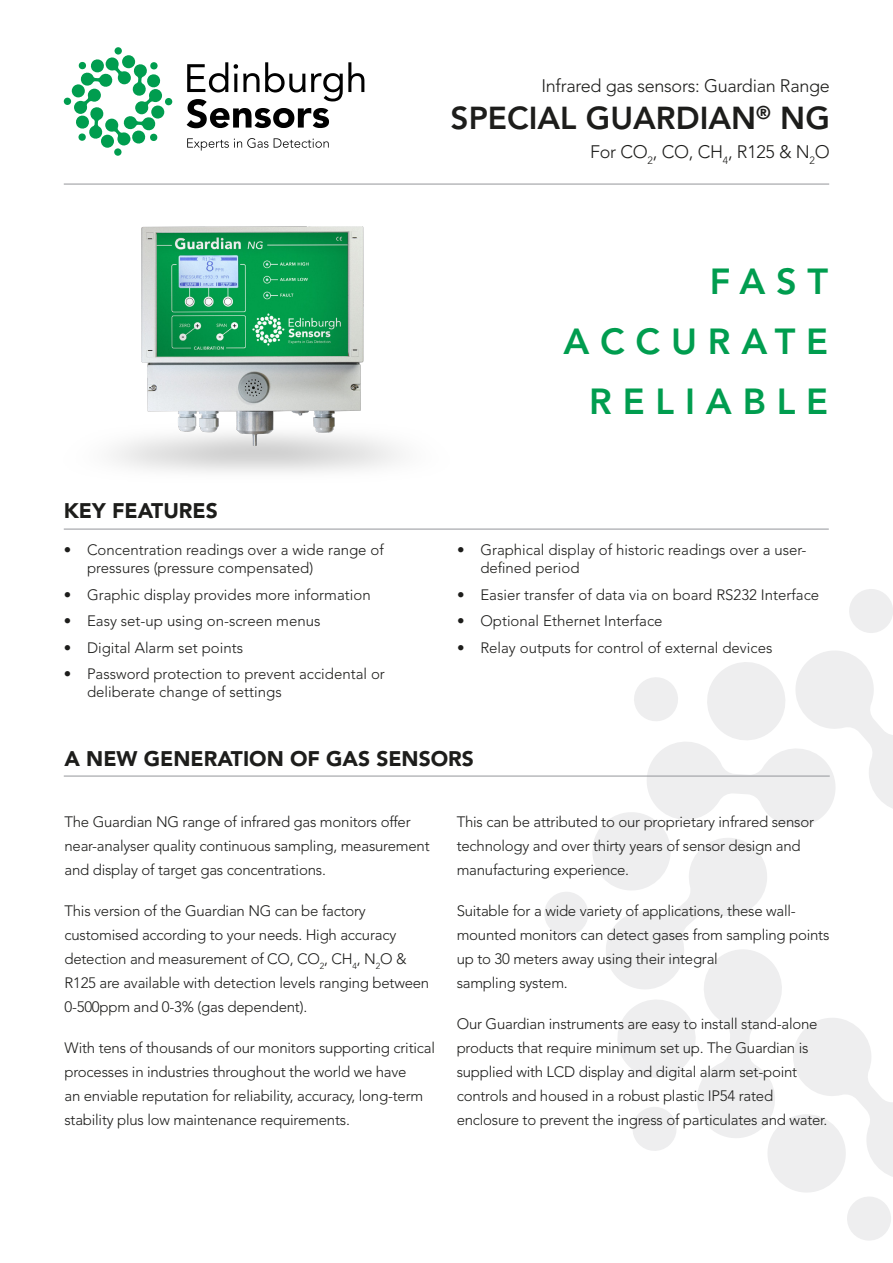
<style>
.page{position:relative;width:893px;height:1263px;background:#fff}
.page>*{position:absolute;margin:0;border:0;box-sizing:border-box;transform-origin:0 0}
.Cover_Header{font:800 36px/60px "Avenir LT Std";letter-spacing:.3em;color:#009d4f;text-align:right}
.Header_-_Product_Nam{font:800 31.5px "Avenir LT Std";color:#1d1d1b}
.Sub_Header{font:900 21px "Avenir LT Std";color:#1d1d1b}
.Sub_Header_-_Product{font:300 18px "Avenir LT Std";letter-spacing:-.015em;color:#1d1d1b}
.Body_-_10pt{font:300 15px/24px "Avenir LT Std";letter-spacing:-.015em;color:#1d1d1b}
</style>
<div class="page">
<img style="left:113px;top:226px;width:287px;height:246px">
<svg style="left:849px;top:589px;width:44px;height:44px"></svg>
<svg style="left:544px;top:651px;width:349px;height:590px"></svg>
<hr style="left:64px;top:529px;width:765px;height:1px;background:#94969a">
<hr style="left:64px;top:776px;width:766px;height:1px;background:#94969a">
<hr style="left:64px;top:184px;width:765px;height:1px;background:#94969a">
<div style="left:151px;top:105px;width:13px;height:14px;background:#009d4f;border-radius:50%"></div>
<div style="left:165px;top:98px;width:7px;height:7px;background:#009d4f;border-radius:50%"></div>
<svg style="left:122px;top:55px;width:13px;height:13px"></svg>
<div style="left:114px;top:47px;width:8px;height:8px;background:#009d4f;border-radius:50%"></div>
<div style="left:72px;top:84px;width:13px;height:14px;background:#009d4f;border-radius:50%"></div>
<div style="left:64px;top:98px;width:7px;height:7px;background:#009d4f;border-radius:50%"></div>
<svg style="left:101px;top:134px;width:13px;height:14px"></svg>
<svg style="left:74px;top:57px;width:88px;height:89px"></svg>
<div style="left:114px;top:148px;width:8px;height:8px;background:#009d4f;border-radius:50%"></div>
<svg style="left:187px;top:62px;width:177px;height:66px"></svg>
<svg style="left:187px;top:138px;width:81px;height:13px"></svg>
<svg style="left:274px;top:138px;width:55px;height:10px"></svg>
<p class="Sub_Header_-_Product" style="left:541px;top:75px;width:290px">Infrared gas sensors: Guardian Range</p>
<p class="Header_-_Product_Nam" style="left:451px;top:100px;width:381px">SPECIAL GUARDIAN<sup>®</sup> NG</p>
<p class="Sub_Header_-_Product" style="left:590px;top:141px;width:241px">For CO<sub>2</sub>, CO, CH<sub>4</sub>, R125 &amp; N<sub>2</sub>O</p>
<p class="Sub_Header" style="left:64px;top:498px;width:156px">KEY FEATURES</p>
<p class="Body_-_10pt" style="left:87px;top:541px;width:298px;line-height:18px;text-indent:-23px">• Concentration readings over a wide range of pressures (pressure compensated)</p>
<p class="Body_-_10pt" style="left:64px;top:582px;width:308px">• Graphic display provides more information</p>
<p class="Body_-_10pt" style="left:64px;top:609px;width:258px">• Easy set-up using on-screen menus</p>
<p class="Body_-_10pt" style="left:64px;top:635px;width:181px">• Digital Alarm set points</p>
<p class="Body_-_10pt" style="left:87px;top:665px;width:299px;line-height:18px;text-indent:-23px">• Password protection to prevent accidental or deliberate change of settings</p>
<p class="Cover_Header" style="left:563px;top:252px;width:266px">FAST<br>ACCURATE<br>RELIABLE</p>
<p class="Body_-_10pt" style="left:480px;top:541px;width:328px;line-height:18px;text-indent:-23px">• Graphical display of historic readings over a user&shy;defined period</p>
<p class="Body_-_10pt" style="left:457px;top:582px;width:364px">• Easier transfer of data via on board RS232 Interface</p>
<p class="Body_-_10pt" style="left:457px;top:609px;width:207px">• Optional Ethernet Interface</p>
<p class="Body_-_10pt" style="left:457px;top:635px;width:317px">• Relay outputs for control of external devices</p>
<p class="Sub_Header" style="left:64px;top:745px;width:411px">A NEW GENERATION OF GAS SENSORS</p>
<p class="Body_-_10pt" style="left:64px;top:810px;width:367px">The Guardian NG range of infrared gas monitors offer near-analyser quality continuous sampling, measurement and display of target gas concentrations.</p>
<p class="Body_-_10pt" style="left:64px;top:899px;width:366px">This version of the Guardian NG can be factory customised according to your needs. High accuracy detection and measurement of CO, CO<sub>2</sub>, CH<sub>4</sub>, N<sub>2</sub>O &amp; R125 are available with detection levels ranging between 0-500ppm and 0-3% (gas dependent).</p>
<p class="Body_-_10pt" style="left:64px;top:1036px;width:372px">With tens of thousands of our monitors supporting critical processes in industries throughout the world we have<br>an enviable reputation for reliability, accuracy, long-term stability plus low maintenance requirements.</p>
<p class="Body_-_10pt" style="left:457px;top:810px;width:359px">This can be attributed to our proprietary infrared sensor technology and over thirty years of sensor design and manufacturing experience.</p>
<p class="Body_-_10pt" style="left:457px;top:899px;width:374px">Suitable for a wide variety of applications, these wall&shy;mounted monitors can detect gases from sampling points up to 30 meters away using their integral<br>sampling system.</p>
<p class="Body_-_10pt" style="left:457px;top:1012px;width:372px">Our Guardian instruments are easy to install stand-alone products that require minimum set up. The Guardian is supplied with LCD display and digital alarm set-point controls and housed in a robust plastic IP54 rated enclosure to prevent the ingress of particulates and water.</p>
</div>
